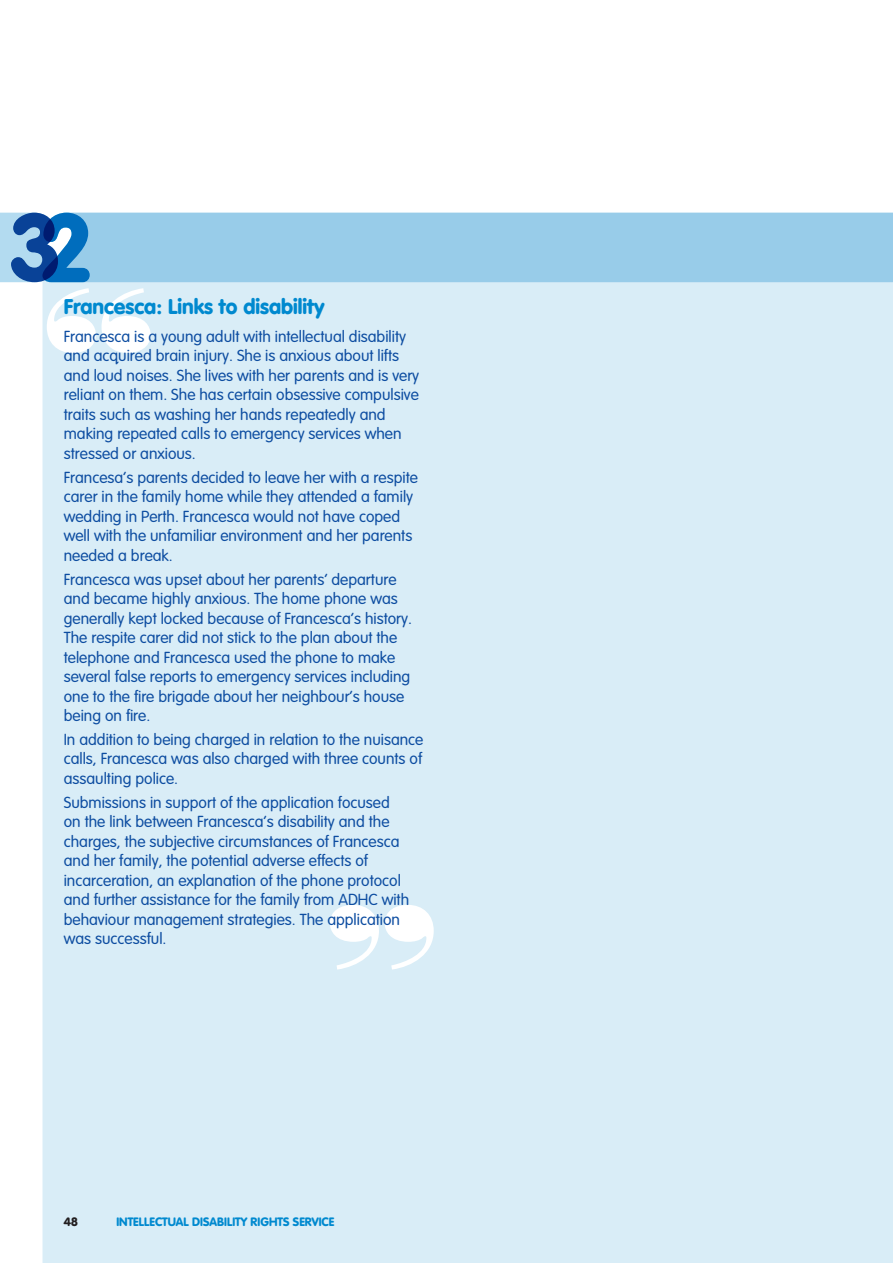
<style>
.page{position:relative;width:893px;height:1263px;background:#fff}
.page>*{position:absolute;margin:0;border:0;box-sizing:border-box;transform-origin:0 0}
.t1{font:900 21px "VA Gblake";color:#0089cf}
.t2{font:300 15.75px/19.5px "VA Gblake";color:#0d4da1}
.t3{font:900 12px "VA Gblake";color:#0089cf}
.t4{font:900 12px "VA Gblake";color:#231f20}
</style>
<div class="page">
<div style="left:42px;top:282px;width:851px;height:981px;background:#d9edf7"></div>
<div style="left:90px;top:213px;width:803px;height:69px;background:#98cce9"></div>
<svg style="left:0;top:213px;width:90px;height:69px;background:#4e8bc4"></svg>
<svg style="left:47px;top:288px;width:49px;height:65px"></svg>
<svg style="left:102px;top:288px;width:49px;height:65px"></svg>
<svg style="left:385px;top:905px;width:49px;height:64px"></svg>
<svg style="left:330px;top:905px;width:49px;height:64px"></svg>
<h1 class="t1" style="left:64px;top:294px;width:262px">Francesca: Links to disability</h1>
<p class="t2" style="left:64px;top:327px;width:357px">Francesca is a young adult with intellectual disability and acquired brain injury. She is anxious about lifts and loud noises. She lives with her parents and is very reliant on them. She has certain obsessive compulsive traits such as washing her hands repeatedly and making repeated calls to emergency services when stressed or anxious.</p>
<p class="t2" style="left:64px;top:467px;width:356px">Francesa’s parents decided to leave her with a respite carer in the family home while they attended a family wedding in Perth. Francesca would not have coped well with the unfamiliar environment and her parents needed a break.</p>
<p class="t2" style="left:64px;top:569px;width:350px">Francesca was upset about her parents’ departure and became highly anxious. The home phone was generally kept locked because of Francesca’s history.<br>The respite carer did not stick to the plan about the telephone and Francesca used the phone to make several false reports to emergency services including one to the fire brigade about her neighbour’s house being on fire.</p>
<p class="t2" style="left:64px;top:729px;width:361px;text-align:justify">In addition to being charged in relation to the nuisance calls, Francesca was also charged with three counts of assaulting police.</p>
<p class="t2" style="left:64px;top:792px;width:347px">Submissions in support of the application focused on the link between Francesca’s disability and the charges, the subjective circumstances of Francesca and her family, the potential adverse effects of incarceration, an explanation of the phone protocol and further assistance for the family from ADHC with behaviour management strategies. The application was successful.</p>
<p class="t4" style="left:64px;top:1214px;width:16px">48</p>
<p class="t3" style="left:116px;top:1214px;width:219px">INTELLECTUAL DISABILITY RIGHTS SERVICE</p>
</div>
